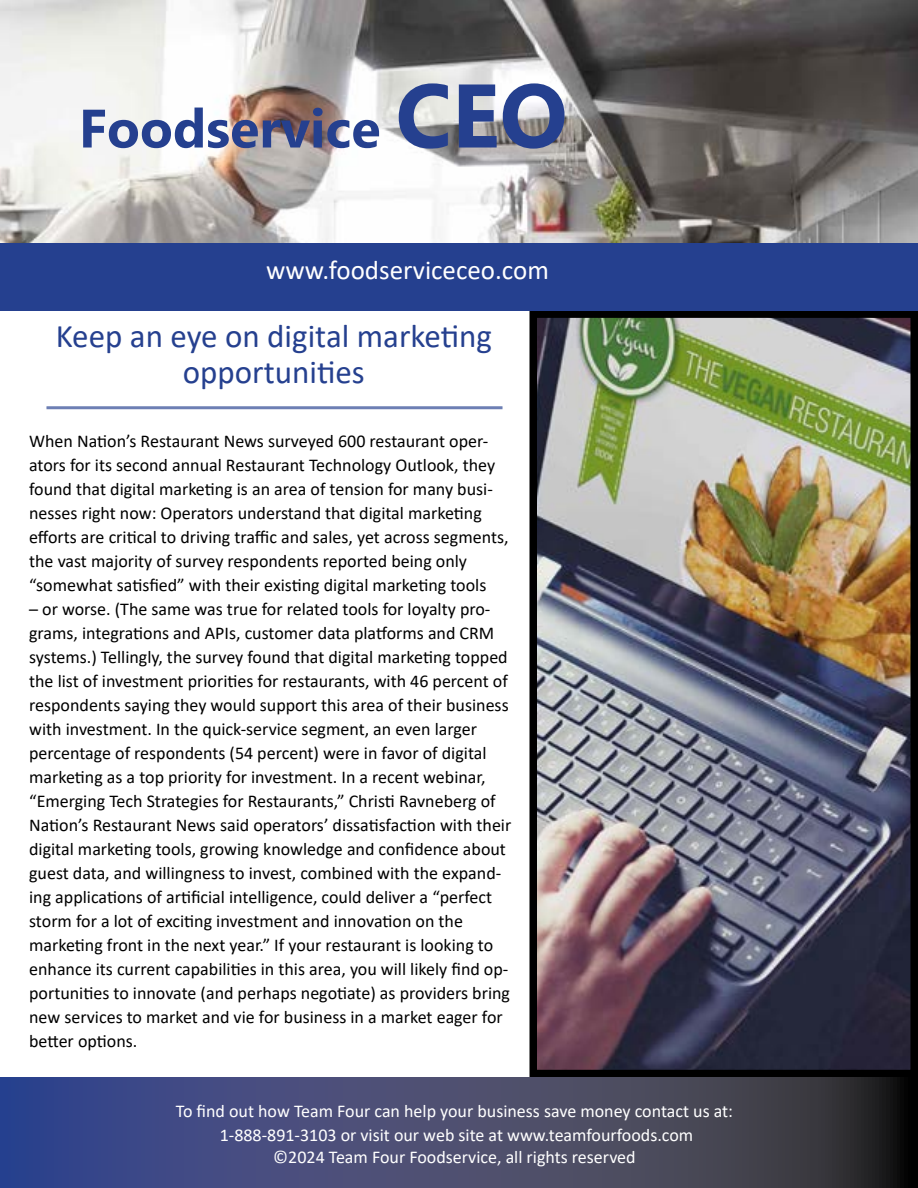
<style>
.page{position:relative;width:918px;height:1188px;background:#fff}
.page>*{position:absolute;margin:0;border:0;box-sizing:border-box;transform-origin:0 0}
.t1{font:700 54px "Myanmar Text";color:#25408f}
.t2{font:33px/36px "Calibri";color:#25408f;text-align:center}
.t3{font:27px "Calibri";color:#fff}
.t4{font:18px/24px "Calibri";color:#000}
.t5{font:18px/24px "Calibri";color:#fff;text-align:center}
.s1{font-size:90px}
</style>
<div class="page">
<img style="left:539px;top:319px;width:370px;height:749px">
<div style="left:530px;top:310px;width:388px;height:767px;border:8px solid #000"></div>
<hr style="left:46px;top:406px;width:456px;height:3px;background:#25408f">
<img style="left:0;top:1px;width:918px;height:242px">
<div style="left:0;top:243px;width:918px;height:67px;background:#25408f"></div>
<svg style="left:0;top:1077px;width:918px;height:111px;background:#414567"></svg>
<h1 class="t1" style="left:79px;top:97px;width:490px">Foodservice <span class="s1">CEO</span></h1>
<h3 class="t3" style="left:266px;top:252px;width:284px">www.foodserviceceo.com</h3>
<h2 class="t2" style="left:56px;top:317px;width:438px">Keep an eye on digital marketing opportunities</h2>
<p class="t4" style="left:29px;top:428px;width:481px">When Nation’s Restaurant News surveyed 600 restaurant oper&shy;ators for its second annual Restaurant Technology Outlook, they found that digital marketing is an area of tension for many busi&shy;nesses right now: Operators understand that digital marketing efforts are critical to driving traffic and sales, yet across segments, the vast majority of survey respondents reported being only “somewhat satisfied” with their existing digital marketing tools</p>
<p class="t4" style="left:29px;top:596px;width:484px">– or worse. (The same was true for related tools for loyalty pro&shy;grams, integrations and APIs, customer data platforms and CRM systems.) Tellingly, the survey found that digital marketing topped the list of investment priorities for restaurants, with 46 percent of respondents saying they would support this area of their business with investment. In the quick-service segment, an even larger percentage of respondents (54 percent) were in favor of digital marketing as a top priority for investment. In a recent webinar, “Emerging Tech Strategies for Restaurants,” Christi Ravneberg of Nation’s Restaurant News said operators’ dissatisfaction with their digital marketing tools, growing knowledge and confidence about guest data, and willingness to invest, combined with the expand&shy;ing applications of artificial intelligence, could deliver a “perfect storm for a lot of exciting investment and innovation on the marketing front in the next year.” If your restaurant is looking to enhance its current capabilities in this area, you will likely find op&shy;portunities to innovate (and perhaps negotiate) as providers bring new services to market and vie for business in a market eager for better options.</p>
<p class="t5" style="left:176px;top:1099px;width:559px">To find out how Team Four can help your business save money contact us at:<br>1-888-891-3103 or visit our web site at www.teamfourfoods.com</p>
<p class="t5" style="left:273px;top:1144px;width:364px">©2024 Team Four Foodservice, all rights reserved</p>
</div>
